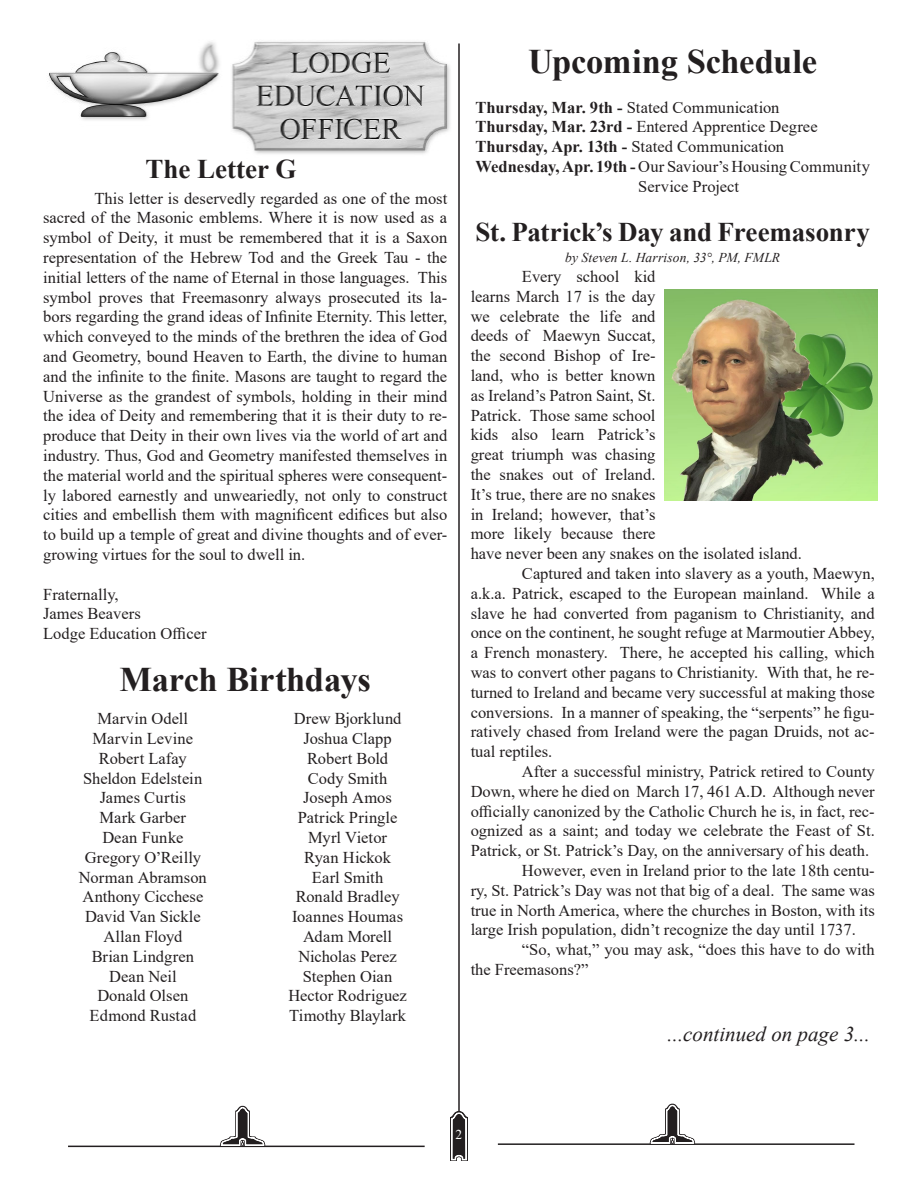
<style>
.page{position:relative;width:918px;height:1188px;background:#fff}
.page>*{position:absolute;margin:0;border:0;box-sizing:border-box;transform-origin:0 0}
.t1{font:700 34.5px "Times New Roman";letter-spacing:-.005em;color:#231f20}
.t2{font:700 27px "Times New Roman";letter-spacing:-.005em;color:#231f20}
.t3{font:italic 21px "Times New Roman";color:#231f20}
.t4{font:16.5px/19.8px "Times New Roman";color:#231f20;text-align:justify}
.t5{font:italic 13.5px "Times New Roman";letter-spacing:.01em;color:#231f20}
.t6{font:13.5px "Times New Roman";color:#fff}
.s1{font-weight:700}
</style>
<div class="page">
<hr style="left:458px;top:44px;width:2px;height:1075px;background:#231f20">
<svg style="left:450px;top:1111px;width:18px;height:50px"></svg>
<hr style="left:68px;top:1146px;width:357px;height:1px;background:#231f20">
<svg style="left:220px;top:1106px;width:45px;height:40px"></svg>
<img style="left:49px;top:41px;width:401px;height:113px">
<hr style="left:498px;top:1143px;width:357px;height:2px;background:#231f20">
<svg style="left:650px;top:1104px;width:45px;height:40px"></svg>
<img style="left:664px;top:289px;width:214px;height:212px">
<p class="t2" style="left:146px;top:150px;width:152px">The Letter G</p>
<p class="t4" style="left:43px;top:188px;width:406px;text-indent:51px">This letter is deservedly regarded as one of the most sacred of the Masonic emblems. Where it is now used as a symbol of Deity, it must be remembered that it is a Saxon representation of the Hebrew Tod and the Greek Tau - the initial letters of the name of Eternal in those languages. This symbol proves that Freemasonry always prosecuted its la&shy;bors regarding the grand ideas of Infinite Eternity. This letter, which conveyed to the minds of the brethren the idea of God and Geometry, bound Heaven to Earth, the divine to human and the infinite to the finite. Masons are taught to regard the Universe as the grandest of symbols, holding in their mind the idea of Deity and remembering that it is their duty to re&shy;produce that Deity in their own lives via the world of art and industry. Thus, God and Geometry manifested themselves in the material world and the spiritual spheres were consequent&shy;ly labored earnestly and unweariedly, not only to construct cities and embellish them with magnificent edifices but also to build up a temple of great and divine thoughts and of ever&shy;growing virtues for the soul to dwell in.</p>
<p class="t4" style="left:43px;top:584px;width:77px">Fraternally,</p>
<p class="t4" style="left:43px;top:604px;width:99px">James Beavers</p>
<p class="t4" style="left:43px;top:623px;width:165px">Lodge Education Officer</p>
<p class="t1" style="left:120px;top:654px;width:253px">March Birthdays</p>
<p class="t4" style="left:98px;top:708px;width:92px">Marvin Odell</p>
<p class="t4" style="left:93px;top:728px;width:102px">Marvin Levine</p>
<p class="t4" style="left:99px;top:748px;width:89px">Robert Lafay</p>
<p class="t4" style="left:83px;top:768px;width:121px">Sheldon Edelstein</p>
<p class="t4" style="left:100px;top:787px;width:88px">James Curtis</p>
<p class="t4" style="left:100px;top:807px;width:88px">Mark Garber</p>
<p class="t4" style="left:102px;top:827px;width:83px">Dean Funke</p>
<p class="t4" style="left:85px;top:847px;width:118px">Gregory O’Reilly</p>
<p class="t4" style="left:79px;top:867px;width:129px">Norman Abramson</p>
<p class="t4" style="left:82px;top:886px;width:123px">Anthony Cicchese</p>
<p class="t4" style="left:85px;top:906px;width:117px">David Van Sickle</p>
<p class="t4" style="left:103px;top:926px;width:80px">Allan Floyd</p>
<p class="t4" style="left:92px;top:946px;width:104px">Brian Lindgren</p>
<p class="t4" style="left:109px;top:966px;width:69px">Dean Neil</p>
<p class="t4" style="left:97px;top:985px;width:93px">Donald Olsen</p>
<p class="t4" style="left:89px;top:1005px;width:108px">Edmond Rustad</p>
<p class="t4" style="left:294px;top:708px;width:109px">Drew Bjorklund</p>
<p class="t4" style="left:304px;top:728px;width:90px">Joshua Clapp</p>
<p class="t4" style="left:307px;top:748px;width:82px">Robert Bold</p>
<p class="t4" style="left:308px;top:768px;width:81px">Cody Smith</p>
<p class="t4" style="left:303px;top:787px;width:90px">Joseph Amos</p>
<p class="t4" style="left:298px;top:807px;width:101px">Patrick Pringle</p>
<p class="t4" style="left:308px;top:827px;width:80px">Myrl Vietor</p>
<p class="t4" style="left:304px;top:847px;width:88px">Ryan Hickok</p>
<p class="t4" style="left:312px;top:867px;width:73px">Earl Smith</p>
<p class="t4" style="left:296px;top:886px;width:105px">Ronald Bradley</p>
<p class="t4" style="left:292px;top:906px;width:113px">Ioannes Houmas</p>
<p class="t4" style="left:303px;top:926px;width:91px">Adam Morell</p>
<p class="t4" style="left:298px;top:946px;width:100px">Nicholas Perez</p>
<p class="t4" style="left:303px;top:966px;width:91px">Stephen Oian</p>
<p class="t4" style="left:288px;top:985px;width:120px">Hector Rodriguez</p>
<p class="t4" style="left:289px;top:1005px;width:118px">Timothy Blaylark</p>
<p class="t1" style="left:528px;top:37px;width:290px">Upcoming Schedule</p>
<p class="t4" style="left:476px;top:97px;width:305px"><span class="s1">Thursday, Mar. 9th -</span> Stated Communication</p>
<p class="t4" style="left:476px;top:116px;width:344px"><span class="s1">Thursday, Mar. 23rd -</span> Entered Apprentice Degree</p>
<p class="t4" style="left:476px;top:136px;width:310px"><span class="s1">Thursday, Apr. 13th -</span> Stated Communication</p>
<p class="t4" style="left:476px;top:156px;width:396px"><span class="s1">Wednesday, Apr. 19th -</span> Our Saviour’s Housing Community</p>
<p class="t4" style="left:638px;top:176px;width:102px">Service Project</p>
<p class="t2" style="left:476px;top:212px;width:396px">St. Patrick’s Day and Freemasonry</p>
<p class="t5" style="left:565px;top:248px;width:216px">by Steven L. Harrison, 33°, PM, FMLR</p>
<p class="t4" style="left:471px;top:266px;width:333px;text-align:left;text-indent:51px">Every school kid<br>learns March 17 is the day<br>we celebrate the life and<br>deeds of Maewyn Succat,<br>the second Bishop of Ire-<br>land, who is better known<br>as Ireland’s Patron Saint, St.<br>Patrick. Those same school<br>kids also learn Patrick’s<br>great triumph was chasing<br>the snakes out of Ireland.<br>It’s true, there are no snakes<br>in Ireland; however, that’s<br>more likely because there<br>have never been any snakes on the isolated island.</p>
<p class="t4" style="left:471px;top:563px;width:406px;text-indent:51px">Captured and taken into slavery as a youth, Maewyn, a.k.a. Patrick, escaped to the European mainland. While a slave he had converted from paganism to Christianity, and once on the continent, he sought refuge at Marmoutier Abbey, a French monastery. There, he accepted his calling, which was to convert other pagans to Christianity. With that, he re&shy;turned to Ireland and became very successful at making those conversions. In a manner of speaking, the “serpents” he figu&shy;ratively chased from Ireland were the pagan Druids, not ac&shy;tual reptiles.</p>
<p class="t4" style="left:471px;top:761px;width:406px;text-indent:51px">After a successful ministry, Patrick retired to County Down, where he died on March 17, 461 A.D. Although never officially canonized by the Catholic Church he is, in fact, rec&shy;ognized as a saint; and today we celebrate the Feast of St.<br>Patrick, or St. Patrick’s Day, on the anniversary of his death.</p>
<p class="t4" style="left:471px;top:860px;width:406px;text-indent:51px">However, even in Ireland prior to the late 18th centu&shy;ry, St. Patrick’s Day was not that big of a deal. The same was true in North America, where the churches in Boston, with its large Irish population, didn’t recognize the day until 1737.</p>
<p class="t4" style="left:471px;top:939px;width:406px;text-indent:51px">“So, what,” you may ask, “does this have to do with the Freemasons?”</p>
<p class="t3" style="left:668px;top:1020px;width:204px">...continued on page 3...</p>
<p class="t6" style="left:456px;top:1125px;width:8px">2</p>
</div>
